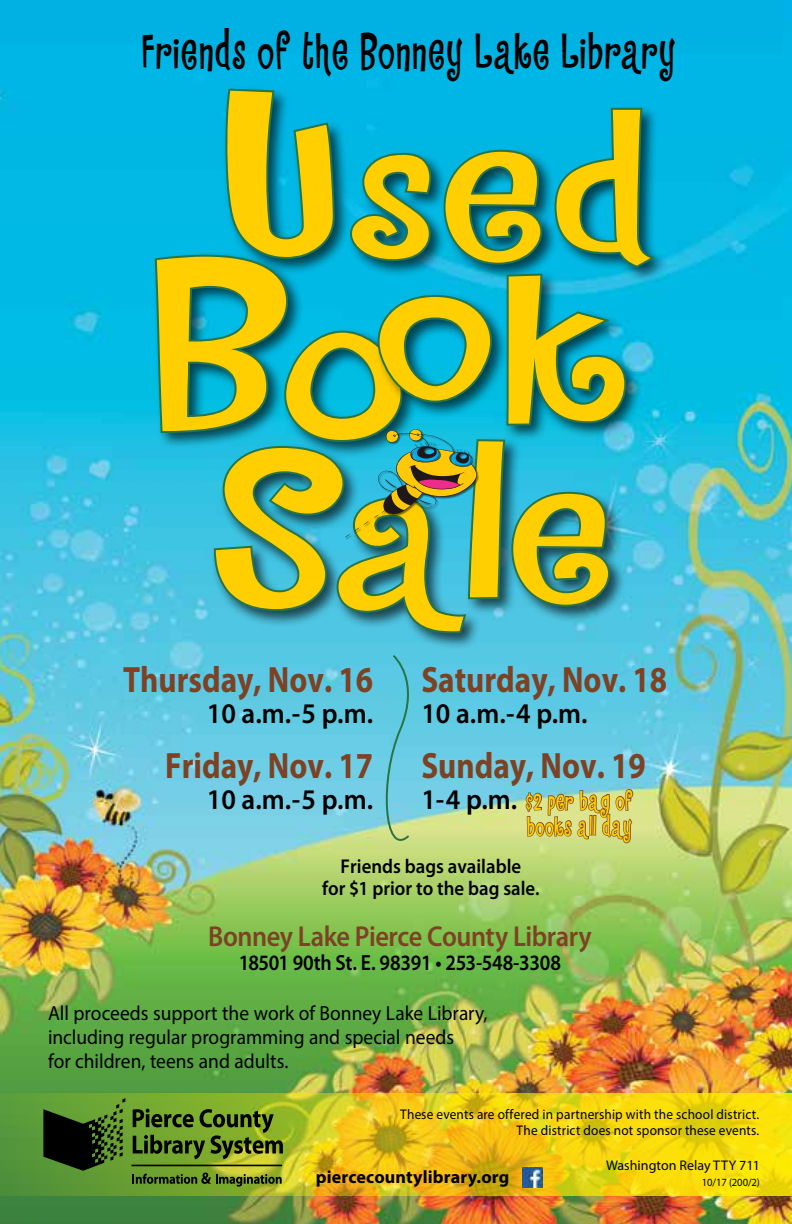
<style>
.page{position:relative;width:792px;height:1224px;background:#fff}
.page>*{position:absolute;margin:0;border:0;box-sizing:border-box;transform-origin:0 0}
.t1{font:211.6px "Countryhouse";color:#ffcf01;scale:1.49 1}
.t2{font:189.8px "Countryhouse";color:#ffcf01;scale:1.49 1}
.t3{font:168px "Countryhouse";color:#ffcf01;scale:1.49 1}
.t4{font:46px "Countryhouse";letter-spacing:-.005em;color:#000;scale:.85 1}
.t5{font:700 36.8px "Myriad Pro";color:#7d4223;scale:.85 1}
.t6{font:600 28.8px "Myriad Pro";letter-spacing:-.02em;color:#7d4223;scale:.91 1}
.t7{font:600 28.6px "Myriad Pro";color:#000;scale:.95 1}
.t8{font:24px/26px "Countryhouse";color:#ffcf01;scale:.85 1}
.t9{font:600 22px "Myriad Pro";letter-spacing:-.01em;color:#000;scale:.9 1}
.t10{font:20.4px/24px "Myriad Pro";letter-spacing:-.005em;color:#000;scale:.95 1}
.t11{font:600 20px/22px "Myriad Pro";color:#000;text-align:center;scale:.94 1}
.t12{font:700 18px "Myriad Pro";letter-spacing:.01em;color:#000}
.t13{font:14px/16px "Myriad Pro";letter-spacing:.01em;color:#000;text-align:right;scale:.95 1}
.t14{font:14px "Myriad Pro";letter-spacing:.01em;color:#000}
.t15{font:11px "Myriad Pro";letter-spacing:-.01em;color:#000}
.s1{font-size:235.2px}
.s2{font-size:211.6px}
.s3{font-size:181.4px}
.s4{font-size:196.6px}
.s5{font-size:168px}
</style>
<div class="page">
<img style="left:0;top:0;width:792px;height:1224px">
<svg style="left:525px;top:771px;width:109px;height:88px"></svg>
<img style="left:0;top:1093px;width:792px;height:103px">
<hr style="left:132px;top:1165px;width:150px;height:1px;background:#000">
<svg style="left:133px;top:1109px;width:150px;height:50px"></svg>
<svg style="left:43px;top:1098px;width:82px;height:73px"></svg>
<svg style="left:132px;top:1173px;width:150px;height:14px"></svg>
<div style="left:152px;top:85px;width:518px;height:565px;background:#000;opacity:.65"></div>
<svg style="left:376px;top:654px;width:45px;height:203px"></svg>
<img style="left:522px;top:1167px;width:20px;height:21px">
<svg style="left:153px;top:87px;width:507px;height:549px"></svg>
<h3 class="t4" style="left:142px;top:19px;width:631px">Friends of the Bonney Lake Library</h3>
<h3 class="t3" style="left:215px;top:76px;width:300px"><span class="s1">U</span>sed</h3>
<h2 class="t2" style="left:146px;top:205px;width:329px"><span class="s2">B</span> ok</h2>
<h1 class="t1" style="left:205px;top:380px;width:278px">S<span class="s3">a</span><span class="s4">l</span><span class="s5">e</span></h1>
<h3 class="t5" style="left:421px;top:656px;width:291px">Saturday, Nov. 18</h3>
<h3 class="t7" style="left:421px;top:698px;width:176px">10 a.m.-4 p.m.</h3>
<h3 class="t5" style="left:421px;top:742px;width:265px">Sunday, Nov. 19</h3>
<h3 class="t7" style="left:421px;top:783px;width:102px">1-4 p.m.</h3>
<h3 class="t5" style="left:123px;top:656px;width:296px">Thursday, Nov. 16</h3>
<h3 class="t7" style="left:207px;top:698px;width:176px">10 a.m.-5 p.m.</h3>
<h3 class="t5" style="left:165px;top:742px;width:246px">Friday, Nov. 17</h3>
<h3 class="t7" style="left:207px;top:783px;width:176px">10 a.m.-5 p.m.</h3>
<p class="t8" style="left:526px;top:788px;width:128px">$2 per bag of books all day</p>
<p class="t11" style="left:322px;top:855px;width:233px">Friends bags available<br>for $1 prior to the bag sale.</p>
<h3 class="t6" style="left:208px;top:920px;width:423px">Bonney Lake Pierce County Library</h3>
<p class="t9" style="left:239px;top:951px;width:359px">18501 90th St. E. 98391 • 253-548-3308</p>
<p class="t10" style="left:48px;top:1001px;width:464px">All proceeds support the work of Bonney Lake Library, including regular programming and special needs<br>for children, teens and adults.</p>
<p class="t13" style="left:400px;top:1106px;width:379px">These events are offered in partnership with the school district.<br>The district does not sponsor these events.</p>
<p class="t12" style="left:316px;top:1166px;width:195px">piercecountylibrary.org</p>
<p class="t14" style="left:606px;top:1156px;width:155px">Washington Relay TTY 711</p>
<p class="t15" style="left:702px;top:1175px;width:60px">10/17 (200/2)</p>
</div>
